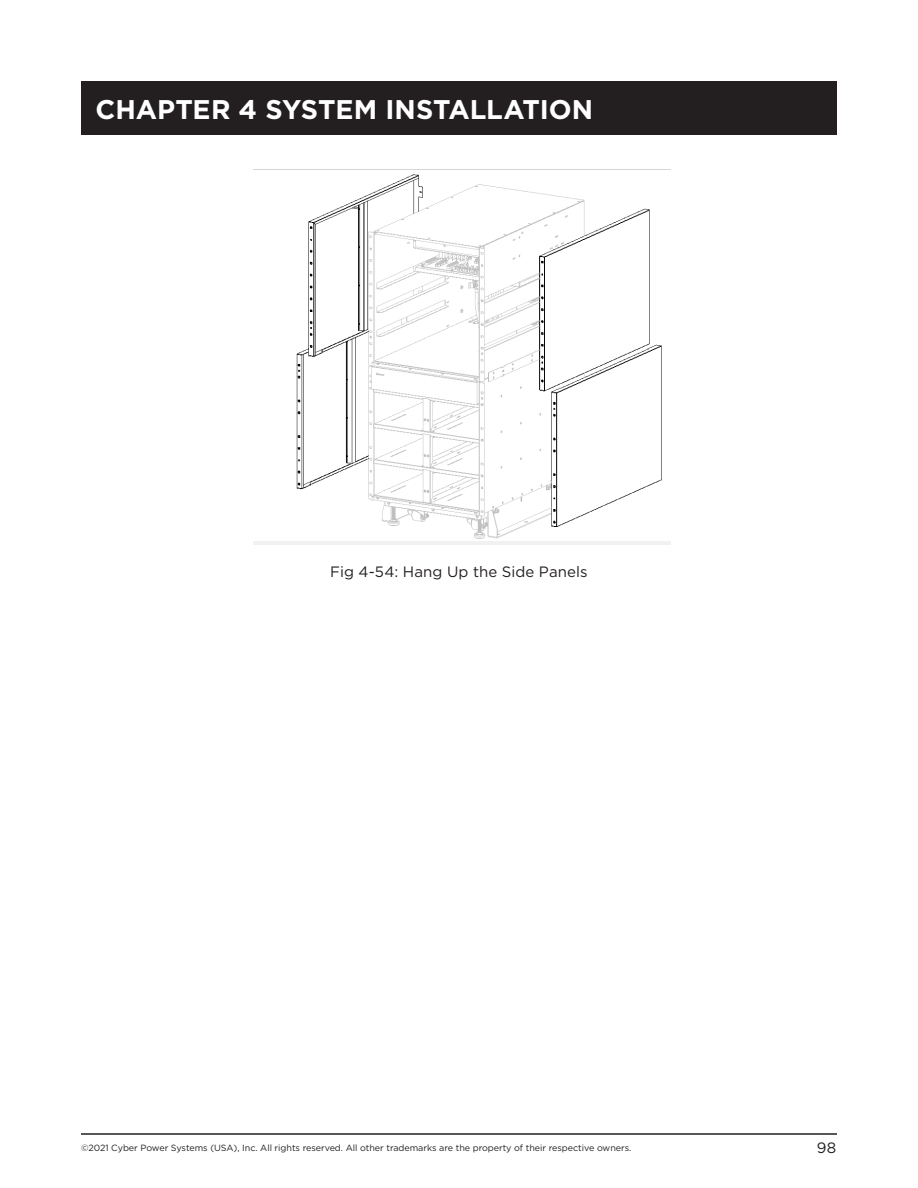
<style>
.page{position:relative;width:918px;height:1188px;background:#fff}
.page>*{position:absolute;margin:0;border:0;box-sizing:border-box;transform-origin:0 0}
.Section_Header{font:700 27px "Gotham";letter-spacing:-.005em;color:#fff}
.Figure_title_and_num{font:15px "Gotham";letter-spacing:.01em;color:#231f20}
.t1{font:9px "Gotham";letter-spacing:-.005em;color:#231f20}
</style>
<div class="page">
<div style="left:81px;top:81px;width:756px;height:54px;background:#231f20"></div>
<hr style="left:81px;top:1133px;width:756px;height:2px;background:#231f20">
<img style="left:254px;top:169px;width:417px;height:375px">
<p class="Section_Header" style="left:96px;top:94px;width:499px">CHAPTER 4 SYSTEM INSTALLATION</p>
<p class="Figure_title_and_num" style="left:330px;top:563px;width:259px">Fig 4-54: Hang Up the Side Panels</p>
<p class="t1" style="left:81px;top:1142px;width:552px">©2021 Cyber Power Systems (USA), Inc. All rights reserved. All other trademarks are the property of their respective owners.</p>
<h2 class="Figure_title_and_num" style="left:817px;top:1139px;width:21px">98</h2>
</div>
